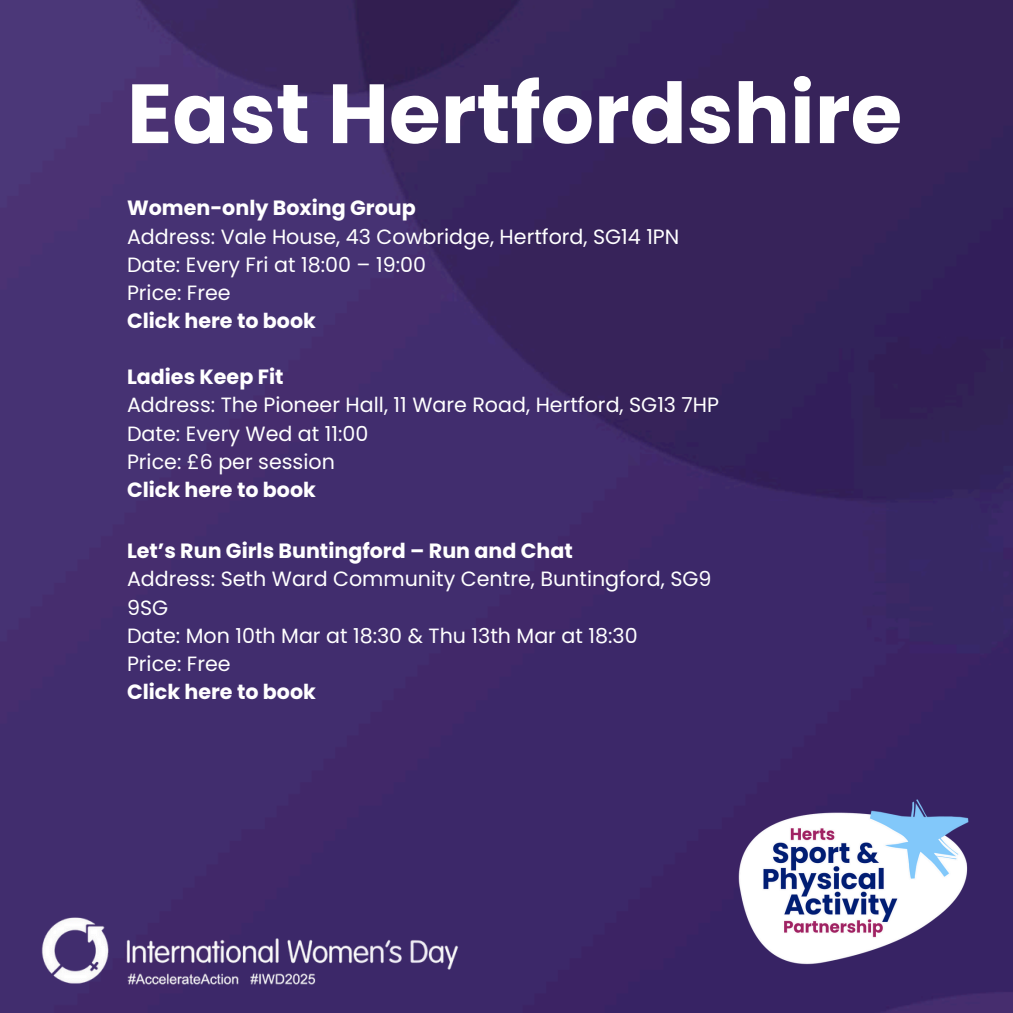
<style>
.page{position:relative;width:1013px;height:1013px;background:#fff}
.page>*{position:absolute;margin:0;border:0;box-sizing:border-box;transform-origin:0 0}
.t1{font:700 83.75px "Poppins";color:#fff}
.t2{font:20.62px/28.1px "Poppins";color:#fff}
.t3{font:700 20.62px "Poppins";color:#fff}
</style>
<div class="page">
<img style="left:0;top:0;width:1012px;height:1012px">
<img style="left:0;top:893px;width:501px;height:119px">
<img style="left:629px;top:728px;width:383px;height:279px">
<p class="t1" style="left:127px;top:55px;width:776px">East Hertfordshire</p>
<h1 class="t3" style="left:127px;top:194px;width:290px">Women-only Boxing Group</h1>
<p class="t2" style="left:127px;top:222px;width:554px">Address: Vale House, 43 Cowbridge, Hertford, SG14 1PN</p>
<p class="t2" style="left:127px;top:250px;width:300px">Date: Every Fri at 18:00 – 19:00</p>
<p class="t2" style="left:127px;top:278px;width:105px">Price: Free</p>
<p class="t3" style="left:127px;top:306px;width:190px">Click here to book</p>
<p class="t3" style="left:127px;top:362px;width:158px">Ladies Keep Fit</p>
<p class="t2" style="left:127px;top:391px;width:593px">Address: The Pioneer Hall, 11 Ware Road, Hertford, SG13 7HP</p>
<p class="t2" style="left:127px;top:419px;width:243px">Date: Every Wed at 11:00</p>
<p class="t2" style="left:127px;top:447px;width:209px">Price: £6 per session</p>
<p class="t3" style="left:127px;top:475px;width:190px">Click here to book</p>
<p class="t3" style="left:127px;top:536px;width:447px">Let’s Run Girls Buntingford – Run and Chat</p>
<p class="t2" style="left:127px;top:565px;width:586px">Address: Seth Ward Community Centre, Buntingford, SG9<br>9SG</p>
<p class="t2" style="left:127px;top:621px;width:512px">Date: Mon 10th Mar at 18:30 &amp; Thu 13th Mar at 18:30</p>
<p class="t2" style="left:127px;top:649px;width:105px">Price: Free</p>
<p class="t3" style="left:127px;top:677px;width:190px">Click here to book</p>
</div>
